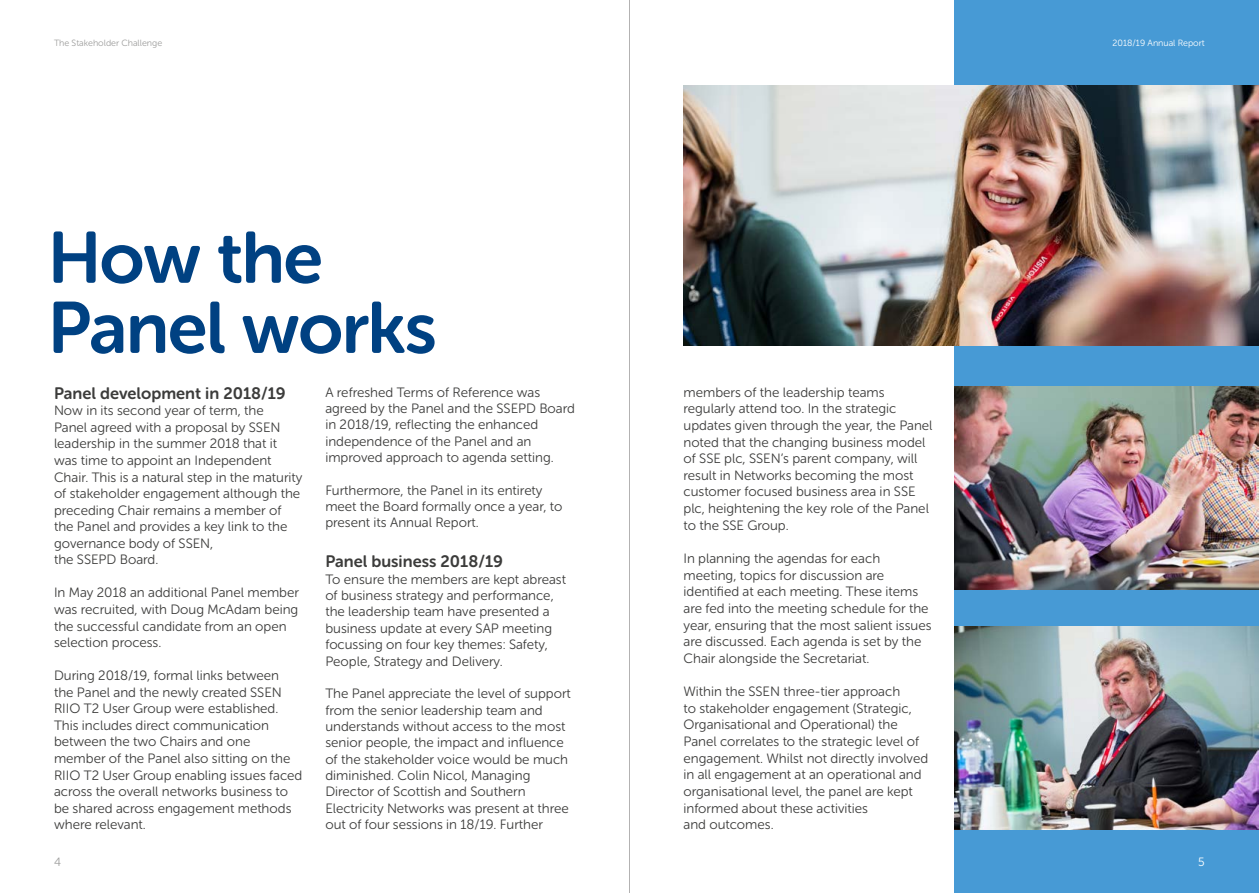
<style>
.page{position:relative;width:1259px;height:893px;background:#fff}
.page>*{position:absolute;margin:0;border:0;box-sizing:border-box;transform-origin:0 0}
.t1{font:72.3px/70.1px "Museo Sans Rounded 700";letter-spacing:-.02em;color:#004182}
.t2{font:16.5px "Museo Sans Rounded 700";color:#3c3c3b}
.t3{font:13.5px/16.6px "Museo Sans Rounded 300";color:#3c3c3b}
.t4{font:12px "Museo Sans Rounded 300";color:#9d9d9c}
.t5{font:12px "Museo Sans Rounded 300";color:#fff}
.t6{font:9px "Museo Sans Rounded 300";color:#9d9d9c}
.t7{font:9px "Museo Sans Rounded 300";color:#fff}
</style>
<div class="page">
<div style="left:955px;top:0;width:303px;height:893px;background:#479ad5"></div>
<img style="left:683px;top:85px;width:576px;height:260px">
<img style="left:955px;top:386px;width:303px;height:203px">
<img style="left:955px;top:627px;width:303px;height:202px">
<hr style="left:629px;top:0;width:1px;height:893px;background:#b3b2b2">
<p class="t6" style="left:54px;top:38px;width:110px">The Stakeholder Challenge</p>
<h1 class="t1" style="left:48px;top:223px;width:391px">How the<br>Panel works</h1>
<p class="t2" style="left:54px;top:384px;width:233px">Panel development in 2018/19</p>
<p class="t3" style="left:54px;top:403px;width:250px">Now in its second year of term, the<br>Panel agreed with a proposal by SSEN leadership in the summer 2018 that it was time to appoint an Independent Chair. This is a natural step in the maturity of stakeholder engagement although the preceding Chair remains a member of the Panel and provides a key link to the governance body of SSEN,<br>the SSEPD Board.</p>
<p class="t3" style="left:54px;top:585px;width:246px">In May 2018 an additional Panel member was recruited, with Doug McAdam being the successful candidate from an open selection process.</p>
<p class="t3" style="left:54px;top:667px;width:250px">During 2018/19, formal links between<br>the Panel and the newly created SSEN RIIO T2 User Group were established.<br>This includes direct communication between the two Chairs and one member of the Panel also sitting on the RIIO T2 User Group enabling issues faced across the overall networks business to be shared across engagement methods where relevant.</p>
<p class="t3" style="left:325px;top:384px;width:251px">A refreshed Terms of Reference was agreed by the Panel and the SSEPD Board in 2018/19, reflecting the enhanced independence of the Panel and an improved approach to agenda setting.</p>
<p class="t3" style="left:325px;top:482px;width:239px">Furthermore, the Panel in its entirety meet the Board formally once a year, to present its Annual Report.</p>
<p class="t2" style="left:325px;top:552px;width:179px">Panel business 2018/19</p>
<p class="t3" style="left:325px;top:571px;width:242px">To ensure the members are kept abreast of business strategy and performance, the leadership team have presented a business update at every SAP meeting focussing on four key themes: Safety, People, Strategy and Delivery.</p>
<p class="t3" style="left:325px;top:686px;width:247px">The Panel appreciate the level of support from the senior leadership team and understands without access to the most senior people, the impact and influence of the stakeholder voice would be much diminished. Colin Nicol, Managing Director of Scottish and Southern Electricity Networks was present at three out of four sessions in 18/19. Further</p>
<p class="t3" style="left:683px;top:384px;width:250px">members of the leadership teams regularly attend too. In the strategic updates given through the year, the Panel noted that the changing business model of SSE plc, SSEN’s parent company, will result in Networks becoming the most customer focused business area in SSE plc, heightening the key role of the Panel to the SSE Group.</p>
<p class="t3" style="left:683px;top:550px;width:249px">In planning the agendas for each meeting, topics for discussion are identified at each meeting. These items are fed into the meeting schedule for the year, ensuring that the most salient issues are discussed. Each agenda is set by the Chair alongside the Secretariat.</p>
<p class="t3" style="left:683px;top:683px;width:246px">Within the SSEN three-tier approach<br>to stakeholder engagement (Strategic, Organisational and Operational) the Panel correlates to the strategic level of engagement. Whilst not directly involved in all engagement at an operational and organisational level, the panel are kept informed about these activities<br>and outcomes.</p>
<p class="t7" style="left:1112px;top:38px;width:94px">2018/19 Annual Report</p>
<p class="t4" style="left:54px;top:855px;width:9px">4</p>
<p class="t5" style="left:1198px;top:855px;width:8px">5</p>
</div>
